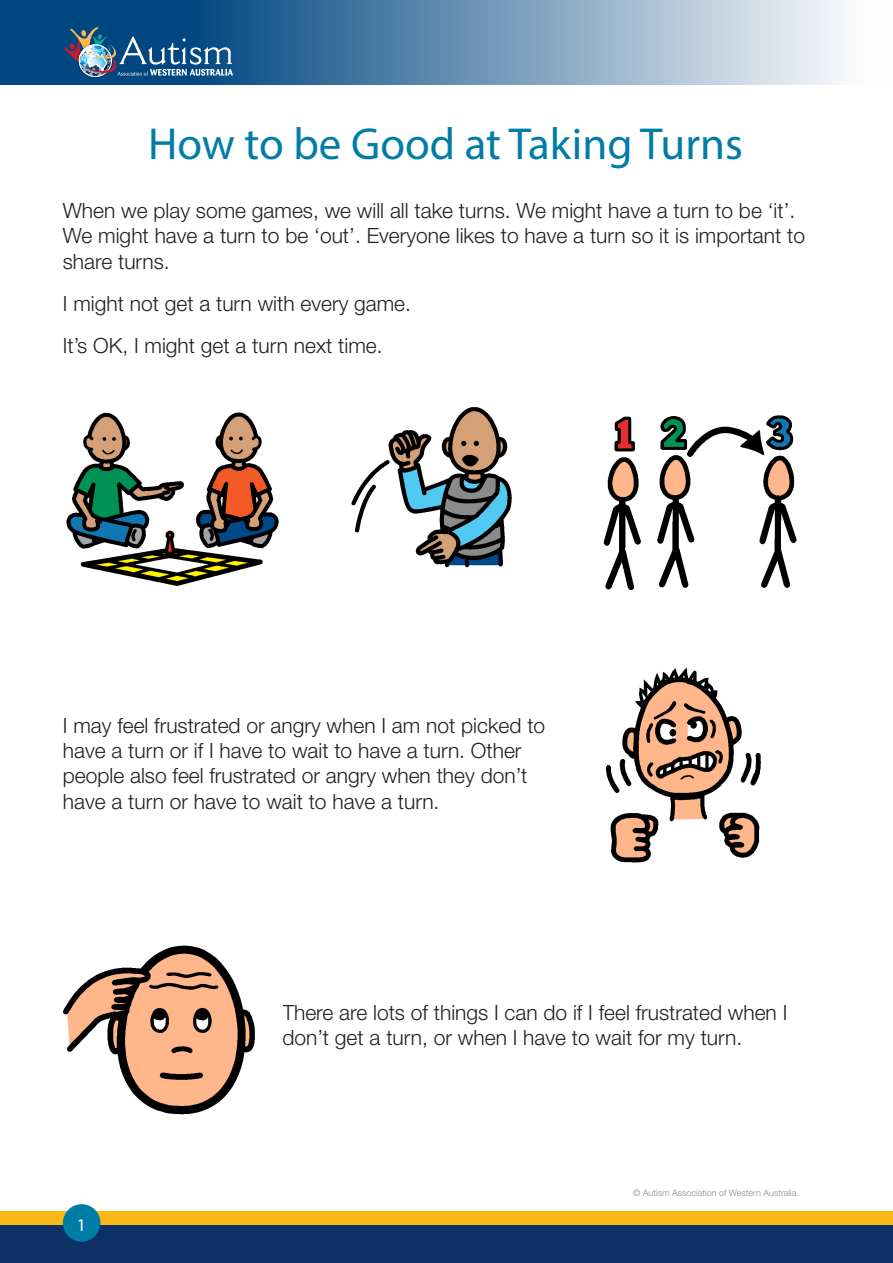
<style>
.page{position:relative;width:893px;height:1263px;background:#fff}
.page>*{position:absolute;margin:0;border:0;box-sizing:border-box;transform-origin:0 0}
.Heading_1{font:45px "Myriad Pro";color:#007da7}
.Social_story_body{font:300 21px/25.2px "Helvetica Neue LT Std";color:#231f20}
.t1{font:18px "Myriad Pro";color:#fff}
.BODY{font:300 9px "Helvetica Neue LT Std";color:#87898c}
</style>
<div class="page">
<svg style="left:0;top:0;width:843px;height:85px;background:#6b94b5"></svg>
<div style="left:0;top:1218px;width:893px;height:45px;background:#0d3166"></div>
<div style="left:0;top:1211px;width:893px;height:13px;background:#fcb814"></div>
<div style="left:63px;top:1204px;width:37px;height:38px;background:#007da7;border-radius:50%"></div>
<img style="left:75px;top:77px;width:38px;height:3px">
<svg style="left:64px;top:26px;width:169px;height:51px;background:#376a94"></svg>
<img style="left:66px;top:412px;width:213px;height:174px">
<img style="left:351px;top:407px;width:161px;height:161px">
<img style="left:603px;top:415px;width:194px;height:175px">
<img style="left:605px;top:667px;width:156px;height:196px">
<img style="left:63px;top:945px;width:192px;height:170px">
<p class="Heading_1" style="left:148px;top:116px;width:596px">How to be Good at Taking Turns</p>
<p class="Social_story_body" style="left:63px;top:198px;width:744px">When we play some games, we will all take turns. We might have a turn to be ‘it’.<br>We might have a turn to be ‘out’. Everyone likes to have a turn so it is important to share turns.</p>
<p class="Social_story_body" style="left:63px;top:290px;width:350px">I might not get a turn with every game.</p>
<p class="Social_story_body" style="left:63px;top:333px;width:321px">It’s OK, I might get a turn next time.</p>
<p class="Social_story_body" style="left:63px;top:712px;width:484px">I may feel frustrated or angry when I am not picked to have a turn or if I have to wait to have a turn. Other people also feel frustrated or angry when they don’t have a turn or have to wait to have a turn.</p>
<p class="Social_story_body" style="left:282px;top:999px;width:506px">There are lots of things I can do if I feel frustrated when I don’t get a turn, or when I have to wait for my turn.</p>
<p class="t1" style="left:77px;top:1213px;width:11px">1</p>
<p class="BODY" style="left:633px;top:1187px;width:167px">© Autism Association of Western Australia.</p>
</div>
